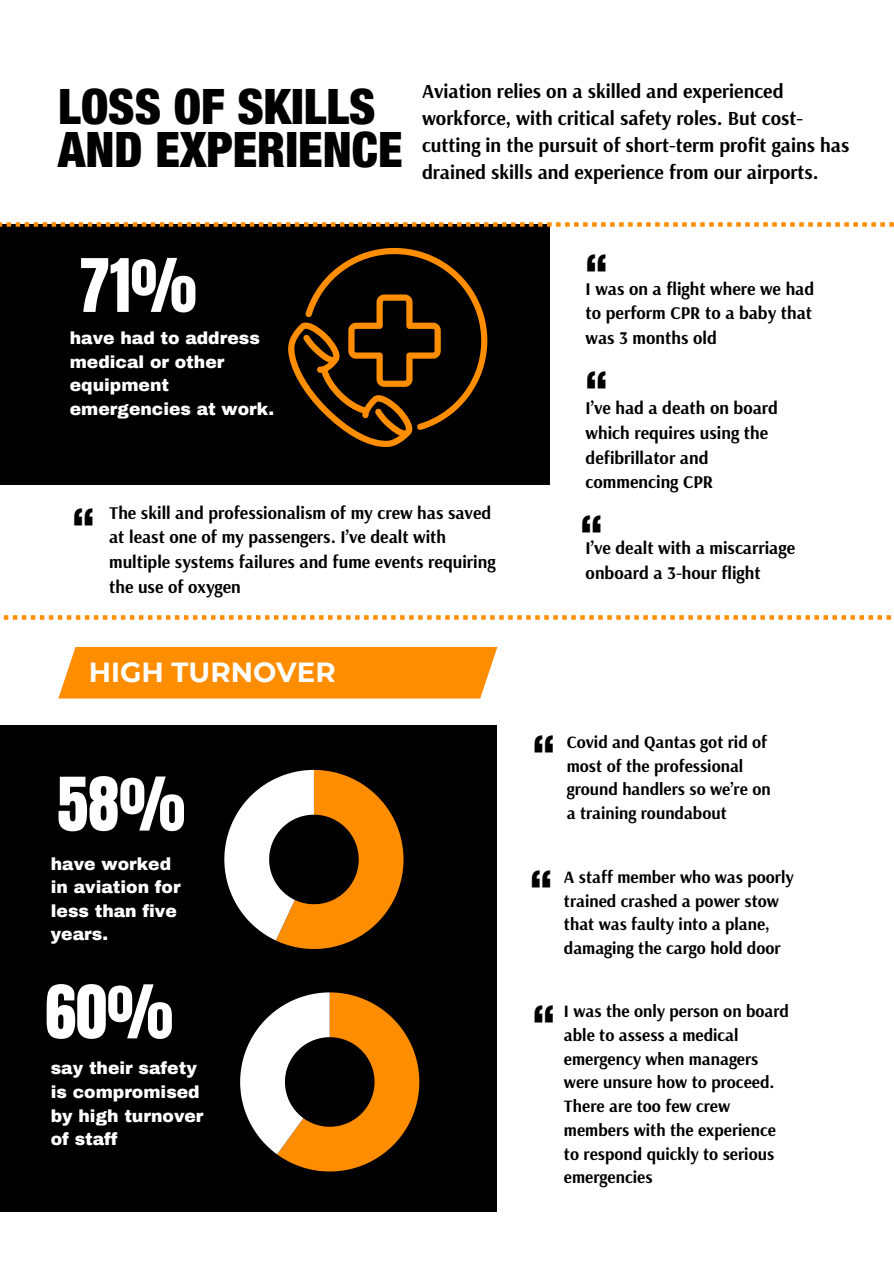
<style>
.page{position:relative;width:894px;height:1264px;background:#fff}
.page>*{position:absolute;margin:0;border:0;box-sizing:border-box;transform-origin:0 0}
.t1{font:62.55px "Anton";color:#fff}
.t2{font:900 condensed 49.05px/42.6px "Helvetica Neue LT Std";color:#000}
.t3{font:900 condensed 45.75px "Helvetica Neue LT Std";color:#000}
.t4{font:700 27.6px "Montserrat";color:#fff}
.t5{font:700 19.95px/27px "Arsenal";color:#000}
.t6{font:700 17.85px/24.8px "Arsenal";color:#000}
.t7{font:700 17.25px/23.7px "Arsenal";color:#000}
.t8{font:900 17.25px/23.7px "Archivo";color:#fff}
</style>
<div class="page">
<div style="left:0;top:224px;width:549px;height:261px;background:#000"></div>
<div style="left:0;top:725px;width:497px;height:486px;background:#000"></div>
<svg style="left:224px;top:770px;width:179px;height:179px"></svg>
<div style="left:58px;top:647px;width:439px;height:51px;background:#ff8d00"></div>
<svg style="left:3px;top:615px;width:889px;height:4px"></svg>
<svg style="left:0;top:222px;width:893px;height:5px"></svg>
<svg style="left:240px;top:992px;width:179px;height:179px"></svg>
<svg style="left:288px;top:248px;width:199px;height:199px"></svg>
<h2 class="t2" style="left:58px;top:92px;width:346px">LOSS OF SKILLS<br>AND EXPERIENCE</h2>
<p class="t5" style="left:422px;top:77px;width:428px">Aviation relies on a skilled and experienced workforce, with critical safety roles. But cost&shy;cutting in the pursuit of short-term profit gains has drained skills and experience from our airports.</p>
<h1 class="t1" style="left:79px;top:241px;width:119px">71%</h1>
<p class="t8" style="left:70px;top:326px;width:191px">have had to address</p>
<p class="t8" style="left:70px;top:350px;width:206px">medical or other equipment emergencies at work.</p>
<h3 class="t3" style="left:585px;top:254px;width:23px">“</h3>
<p class="t6" style="left:585px;top:275px;width:230px;text-align:justify">I was on a flight where we had to perform CPR to a baby that was 3 months old</p>
<h3 class="t3" style="left:585px;top:371px;width:23px">“</h3>
<p class="t6" style="left:585px;top:395px;width:194px">I’ve had a death on board which requires using the defibrillator and commencing CPR</p>
<p class="t6" style="left:109px;top:499px;width:388px">The skill and professionalism of my crew has saved at least one of my passengers. I’ve dealt with multiple systems failures and fume events requiring the use of oxygen</p>
<h3 class="t3" style="left:72px;top:508px;width:23px">“</h3>
<h3 class="t3" style="left:580px;top:515px;width:23px">“</h3>
<p class="t6" style="left:585px;top:535px;width:211px">I’ve dealt with a miscarriage onboard a 3-hour flight</p>
<h3 class="t4" style="left:89px;top:655px;width:248px">HIGH TURNOVER</h3>
<h1 class="t1" style="left:57px;top:759px;width:130px">58%</h1>
<p class="t8" style="left:51px;top:852px;width:131px">have worked in aviation for less than five years.</p>
<h1 class="t1" style="left:45px;top:967px;width:130px">60%</h1>
<p class="t8" style="left:51px;top:1056px;width:154px">say their safety is compromised by high turnover of staff</p>
<h3 class="t3" style="left:532px;top:735px;width:23px">“</h3>
<p class="t7" style="left:566px;top:730px;width:205px">Covid and Qantas got rid of most of the professional ground handlers so we’re on a training roundabout</p>
<h3 class="t3" style="left:530px;top:870px;width:23px">“</h3>
<p class="t7" style="left:564px;top:864px;width:231px">A staff member who was poorly trained crashed a power stow that was faulty into a plane, damaging the cargo hold door</p>
<h3 class="t3" style="left:532px;top:1005px;width:23px">“</h3>
<p class="t7" style="left:564px;top:998px;width:226px">I was the only person on board able to assess a medical emergency when managers were unsure how to proceed.<br>There are too few crew members with the experience to respond quickly to serious emergencies</p>
</div>
